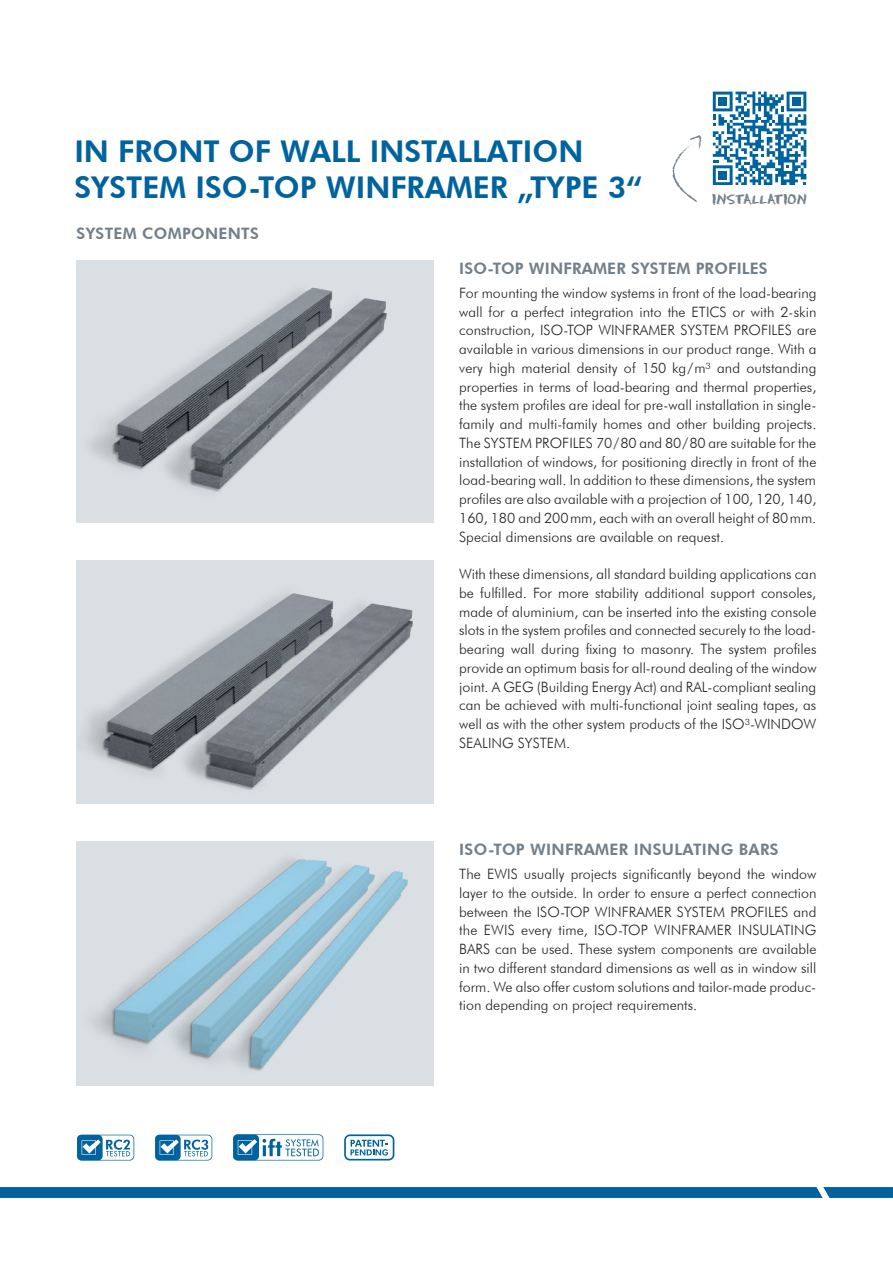
<style>
.page{position:relative;width:893px;height:1263px;background:#fff}
.page>*{position:absolute;margin:0;border:0;box-sizing:border-box;transform-origin:0 0}
.t1{font:800 30px/36px "Futura BT";color:#00639e}
.t2{font:800 15.75px "Futura BT";letter-spacing:.02em;color:#727f8a}
.t3{font:300 14.25px/18.8px "Futura BT";color:#231f20;text-align:justify}
.t4{font:14.25px "Chalk Dust";color:#727f8a}
</style>
<div class="page">
<hr style="left:0;top:223px;width:1px;height:366px;background:#dadfe3">
<svg style="left:713px;top:92px;width:93px;height:93px"></svg>
<div style="left:718px;top:97px;width:9px;height:9px;background:#00639e"></div>
<div style="left:792px;top:97px;width:9px;height:9px;background:#00639e"></div>
<div style="left:718px;top:171px;width:9px;height:8px;background:#00639e"></div>
<svg style="left:672px;top:135px;width:30px;height:67px"></svg>
<svg style="left:77px;top:260px;width:357px;height:263px;background:#c0c5c9"></svg>
<img style="left:77px;top:842px;width:357px;height:244px">
<div style="left:77px;top:560px;width:357px;height:244px;background:#dadfe3"></div>
<img style="left:84px;top:593px;width:329px;height:197px">
<svg style="left:77px;top:1135px;width:57px;height:25px"></svg>
<svg style="left:155px;top:1135px;width:57px;height:25px"></svg>
<svg style="left:233px;top:1134px;width:90px;height:26px"></svg>
<svg style="left:344px;top:1134px;width:50px;height:26px"></svg>
<svg style="left:0;top:1187px;width:893px;height:11px;background:#04659f"></svg>
<h1 class="t1" style="left:74px;top:133px;width:569px">IN FRONT OF WALL INSTALLATION<br>SYSTEM ISO-TOP WINFRAMER „TYPE 3“</h1>
<p class="t2" style="left:77px;top:224px;width:184px">SYSTEM COMPONENTS</p>
<p class="t4" style="left:712px;top:191px;width:96px">INSTALLATION</p>
<p class="t2" style="left:459px;top:259px;width:310px">ISO-TOP WINFRAMER SYSTEM PROFILES</p>
<p class="t3" style="left:459px;top:283px;width:359px">For mounting the window systems in front of the load-bearing wall for a perfect integration into the ETICS or with 2-skin construction, ISO-TOP WINFRAMER SYSTEM PROFILES are available in various dimensions in our product range. With a very high material density of 150 kg/m³ and outstanding properties in terms of load-bearing and thermal properties, the system profiles are ideal for pre-wall installation in single&shy;family and multi-family homes and other building projects.<br>The SYSTEM PROFILES 70/80 and 80/80 are suitable for the installation of windows, for positioning directly in front of the load-bearing wall. In addition to these dimensions, the system profiles are also available with a projection of 100, 120, 140, 160, 180 and 200mm, each with an overall height of 80mm.<br>Special dimensions are available on request.</p>
<p class="t3" style="left:459px;top:564px;width:359px">With these dimensions, all standard building applications can be fulfilled. For more stability additional support consoles, made of aluminium, can be inserted into the existing console slots in the system profiles and connected securely to the load&shy;bearing wall during fixing to masonry. The system profiles provide an optimum basis for all-round dealing of the window joint. A GEG (Building Energy Act) and RAL-compliant sealing can be achieved with multi-functional joint sealing tapes, as well as with the other system products of the ISO³-WINDOW SEALING SYSTEM.</p>
<p class="t2" style="left:459px;top:840px;width:321px">ISO-TOP WINFRAMER INSULATING BARS</p>
<p class="t3" style="left:459px;top:864px;width:359px">The EWIS usually projects significantly beyond the window layer to the outside. In order to ensure a perfect connection between the ISO-TOP WINFRAMER SYSTEM PROFILES and the EWIS every time, ISO-TOP WINFRAMER INSULATING BARS can be used. These system components are available in two different standard dimensions as well as in window sill form. We also offer custom solutions and tailor-made produc&shy;tion depending on project requirements.</p>
</div>
